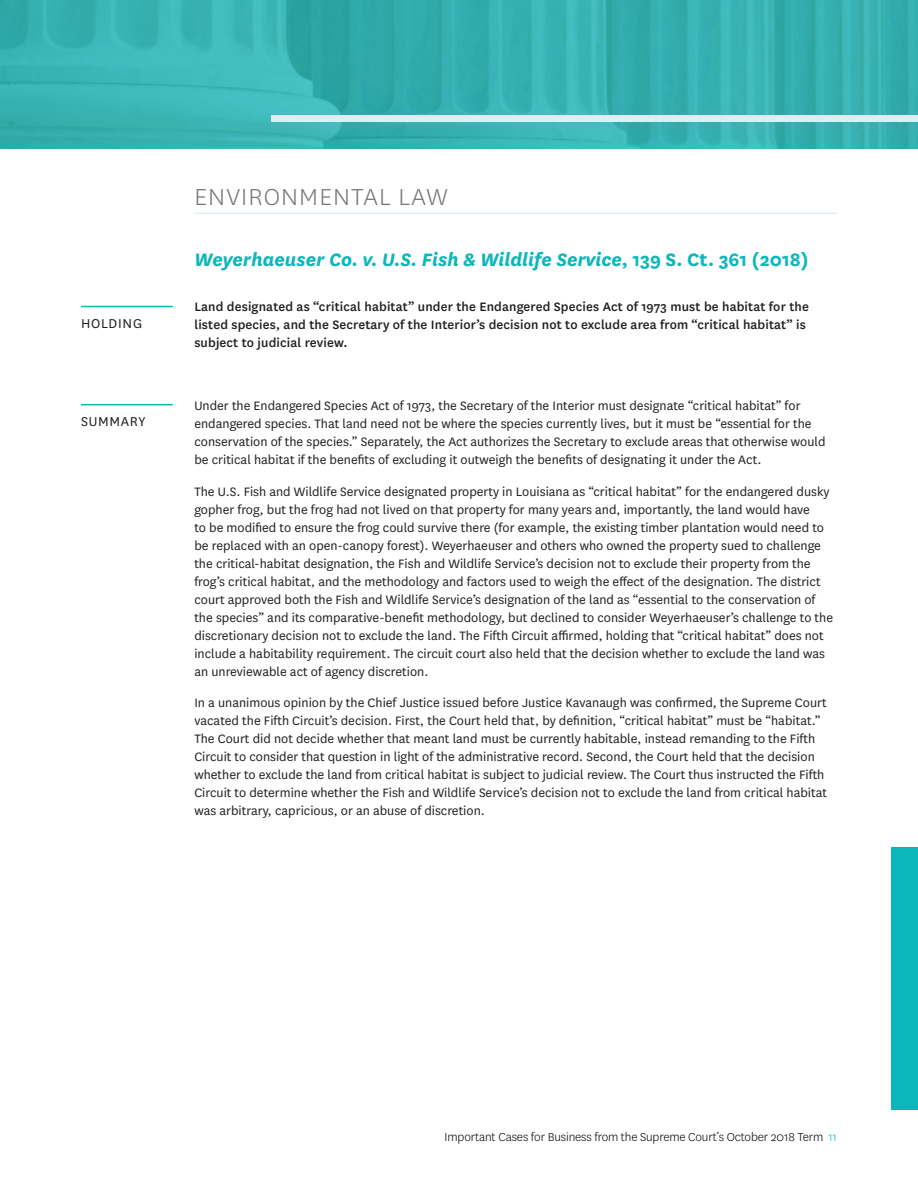
<style>
.page{position:relative;width:918px;height:1188px;background:#fff}
.page>*{position:absolute;margin:0;border:0;box-sizing:border-box;transform-origin:0 0}
._02__Head_Level_One{font:300 27px "National";letter-spacing:.04em;color:#77777a}
._02__Head_Level_One-2{font:italic 700 21px "National";color:#0cb7bb}
._03__Body{font:15px "National";letter-spacing:.05em;color:#231f20}
._03__Body-2{font:14.25px/18px "National";color:#231f20}
._03__Body-3{font:500 14.25px/18px "National";letter-spacing:.01em;color:#231f20}
.t1{font:300 13.5px "National";letter-spacing:-.01em;color:#000}
.s1{font-style:normal}
.s2{color:#0db7bc}
</style>
<div class="page">
<svg style="left:0;top:0;width:918px;height:148px;background:#37b1b1"></svg>
<div style="left:891px;top:848px;width:27px;height:262px;background:#0cb7bb"></div>
<div style="left:271px;top:115px;width:647px;height:7px;background:#e0eef3"></div>
<hr style="left:81px;top:306px;width:92px;height:1px;background:#0cb7bb">
<hr style="left:81px;top:404px;width:92px;height:1px;background:#0cb7bb">
<hr style="left:194px;top:213px;width:643px;height:1px;background:#e0eef3">
<p class="_03__Body" style="left:81px;top:313px;width:63px">HOLDING</p>
<p class="_03__Body" style="left:81px;top:412px;width:66px">SUMMARY</p>
<p class="_02__Head_Level_One" style="left:194px;top:180px;width:255px">ENVIRONMENTAL LAW</p>
<p class="_02__Head_Level_One-2" style="left:194px;top:245px;width:616px">Weyerhaeuser Co. v. U.S. Fish &amp; Wildlife Service<span class="s1">, 139 S. Ct. 361 (2018)</span></p>
<p class="_03__Body-3" style="left:194px;top:297px;width:616px">Land designated as “critical habitat” under the Endangered Species Act of 1973 must be habitat for the listed species, and the Secretary of the Interior’s decision not to exclude area from “critical habitat” is subject to judicial review.</p>
<p class="_03__Body-2" style="left:194px;top:396px;width:633px">Under the Endangered Species Act of 1973, the Secretary of the Interior must designate “critical habitat” for endangered species. That land need not be where the species currently lives, but it must be “essential for the conservation of the species.” Separately, the Act authorizes the Secretary to exclude areas that otherwise would be critical habitat if the benefits of excluding it outweigh the benefits of designating it under the Act.</p>
<p class="_03__Body-2" style="left:194px;top:482px;width:640px">The U.S. Fish and Wildlife Service designated property in Louisiana as “critical habitat” for the endangered dusky gopher frog, but the frog had not lived on that property for many years and, importantly, the land would have<br>to be modified to ensure the frog could survive there (for example, the existing timber plantation would need to be replaced with an open-canopy forest). Weyerhaeuser and others who owned the property sued to challenge the critical-habitat designation, the Fish and Wildlife Service’s decision not to exclude their property from the frog’s critical habitat, and the methodology and factors used to weigh the effect of the designation. The district court approved both the Fish and Wildlife Service’s designation of the land as “essential to the conservation of the species” and its comparative-benefit methodology, but declined to consider Weyerhaeuser’s challenge to the discretionary decision not to exclude the land. The Fifth Circuit affirmed, holding that “critical habitat” does not include a habitability requirement. The circuit court also held that the decision whether to exclude the land was an unreviewable act of agency discretion.</p>
<p class="_03__Body-2" style="left:194px;top:693px;width:634px">In a unanimous opinion by the Chief Justice issued before Justice Kavanaugh was confirmed, the Supreme Court vacated the Fifth Circuit’s decision. First, the Court held that, by definition, “critical habitat” must be “habitat.” The Court did not decide whether that meant land must be currently habitable, instead remanding to the Fifth Circuit to consider that question in light of the administrative record. Second, the Court held that the decision whether to exclude the land from critical habitat is subject to judicial review. The Court thus instructed the Fifth Circuit to determine whether the Fish and Wildlife Service’s decision not to exclude the land from critical habitat was arbitrary, capricious, or an abuse of discretion.</p>
<p class="t1" style="left:445px;top:1128px;width:394px">Important Cases for Business from the Supreme Court’s October 2018 Term <span class="s2">11</span></p>
</div>
